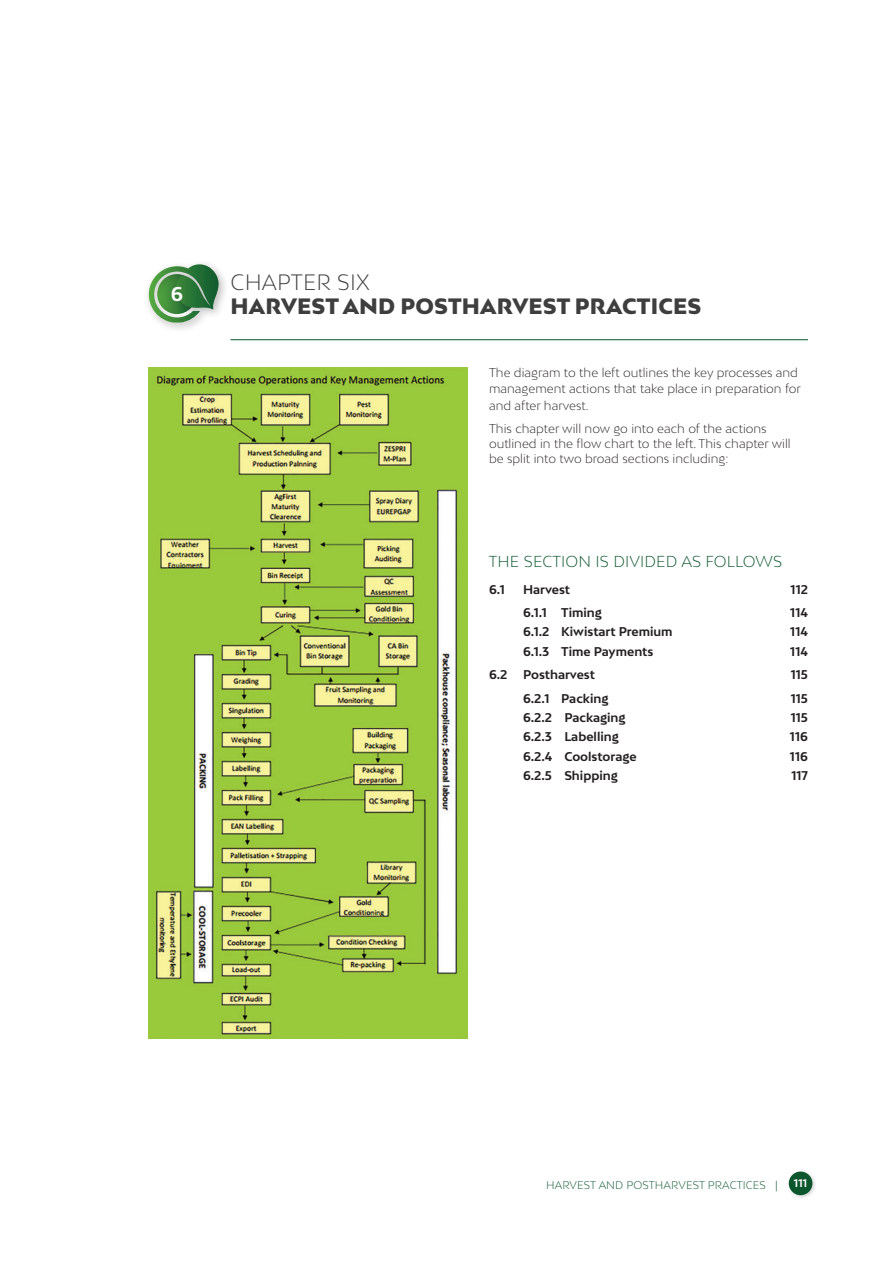
<style>
.page{position:relative;width:893px;height:1263px;background:#fff}
.page>*{position:absolute;margin:0;border:0;box-sizing:border-box;transform-origin:0 0}
.t1{font:900 21px "Bw Mitga";letter-spacing:.01em;color:#3e3e3f}
.t2{font:300 21px "Bw Mitga";letter-spacing:.01em;color:#3e3e3f}
.t3{font:700 18.9px "Bw Mitga";color:#fff}
.t4{font:300 15px "Bw Mitga";letter-spacing:.01em;color:#0c562e}
.t5{font:300 12px/16.5px "Bw Mitga";color:#231f20}
.t6{font:700 12px "Bw Mitga";color:#231f20}
.t7{font:300 10.5px "Bw Mitga";letter-spacing:.01em;color:#0c562e}
.t8{font:700 10.5px "Bw Mitga";color:#fff}
</style>
<div class="page">
<div style="left:787px;top:1170px;width:30px;height:30px;background:#231f20;opacity:.2"></div>
<div style="left:789px;top:1171px;width:23px;height:24px;background:#0c562e;border-radius:50%"></div>
<img style="left:149px;top:368px;width:319px;height:670px">
<hr style="left:230px;top:339px;width:578px;height:1px;background:#0c562e">
<div style="left:144px;top:260px;width:85px;height:74px;background:#231f20;opacity:.3"></div>
<svg style="left:145px;top:264px;width:74px;height:59px"></svg>
<h2 class="t3" style="left:171px;top:281px;width:14px">6</h2>
<h1 class="t2" style="left:231px;top:269px;width:141px">CHAPTER SIX</h1>
<h1 class="t1" style="left:231px;top:292px;width:472px">HARVEST AND POSTHARVEST PRACTICES</h1>
<p class="t5" style="left:489px;top:364px;width:313px">The diagram to the left outlines the key processes and management actions that take place in preparation for and after harvest.</p>
<p class="t5" style="left:489px;top:421px;width:303px;line-height:15px">This chapter will now go into each of the actions outlined in the flow chart to the left. This chapter will be split into two broad sections including:</p>
<p class="t4" style="left:489px;top:552px;width:295px">THE SECTION IS DIVIDED AS FOLLOWS</p>
<p class="t6" style="left:489px;top:581px;width:17px">6.1</p>
<p class="t6" style="left:523px;top:581px;width:49px">Harvest</p>
<p class="t6" style="left:791px;top:581px;width:19px">112</p>
<p class="t6" style="left:523px;top:605px;width:80px">6.1.1 Timing</p>
<p class="t6" style="left:790px;top:605px;width:19px">114</p>
<p class="t6" style="left:523px;top:624px;width:151px">6.1.2 Kiwistart Premium</p>
<p class="t6" style="left:790px;top:624px;width:19px">114</p>
<p class="t6" style="left:523px;top:643px;width:132px">6.1.3 Time Payments</p>
<p class="t6" style="left:790px;top:643px;width:19px">114</p>
<p class="t6" style="left:489px;top:667px;width:20px">6.2</p>
<p class="t6" style="left:523px;top:667px;width:74px">Postharvest</p>
<p class="t6" style="left:791px;top:667px;width:19px">115</p>
<p class="t6" style="left:523px;top:690px;width:87px">6.2.1 Packing</p>
<p class="t6" style="left:791px;top:690px;width:19px">115</p>
<p class="t6" style="left:523px;top:709px;width:104px">6.2.2 Packaging</p>
<p class="t6" style="left:791px;top:709px;width:19px">115</p>
<p class="t6" style="left:523px;top:729px;width:97px">6.2.3 Labelling</p>
<p class="t6" style="left:790px;top:729px;width:19px">116</p>
<p class="t6" style="left:523px;top:748px;width:115px">6.2.4 Coolstorage</p>
<p class="t6" style="left:790px;top:748px;width:19px">116</p>
<p class="t6" style="left:523px;top:767px;width:96px">6.2.5 Shipping</p>
<p class="t6" style="left:791px;top:767px;width:18px">117</p>
<p class="t7" style="left:546px;top:1178px;width:233px">HARVEST AND POSTHARVEST PRACTICES |</p>
<p class="t8" style="left:794px;top:1176px;width:15px">111</p>
</div>
